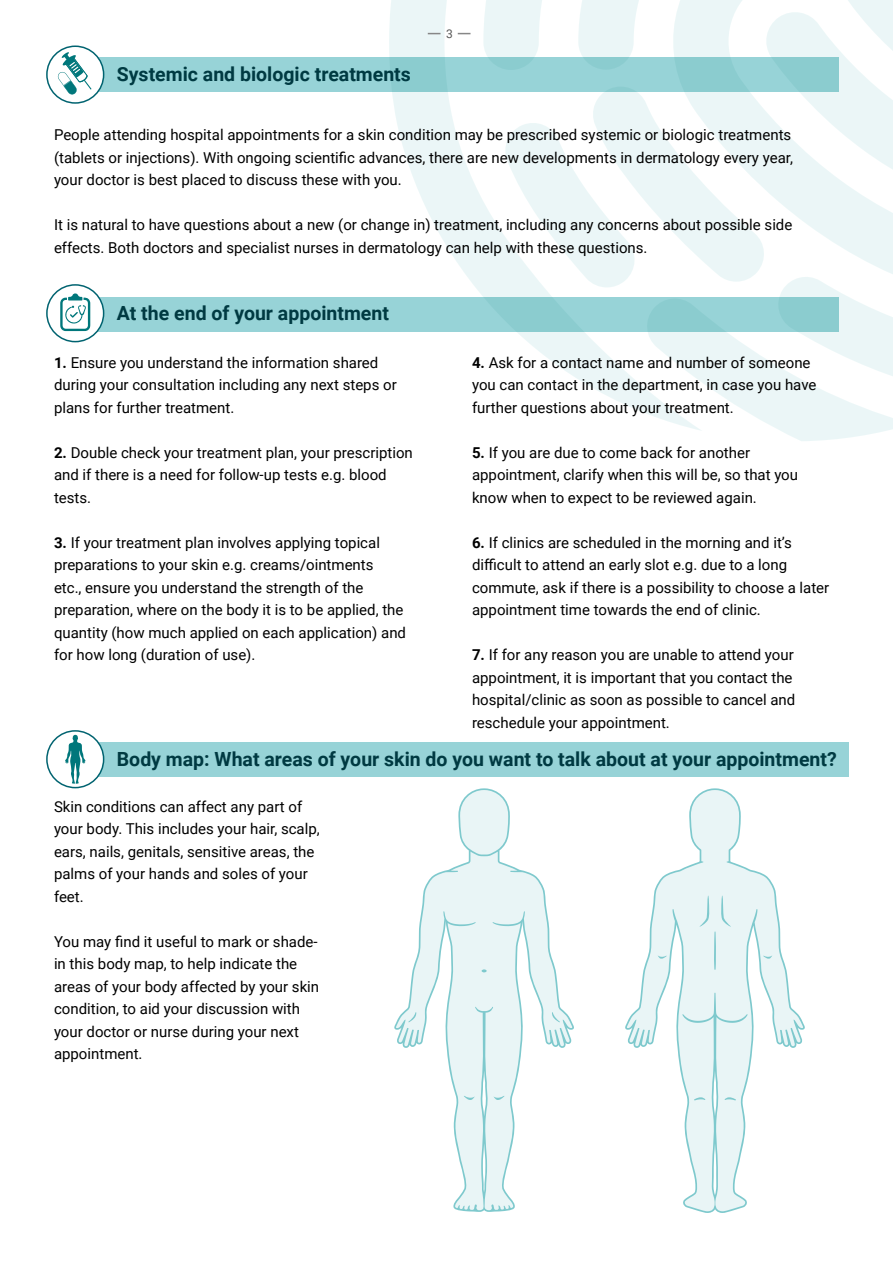
<style>
.page{position:relative;width:893px;height:1263px;background:#fff}
.page>*{position:absolute;margin:0;border:0;box-sizing:border-box;transform-origin:0 0}
.t1{font:700 19.5px "Roboto";color:#00464f}
.t2{font:15px/22.5px "Roboto";color:#000}
.t3{font:12px "Roboto";color:#575756}
.s1{font-weight:700}
</style>
<div class="page">
<svg style="left:389px;top:0;width:94px;height:298px;fill:#ebf6f7"></svg>
<svg style="left:483px;top:0;width:410px;height:441px"></svg>
<div style="left:75px;top:58px;width:764px;height:34px;background:#97d3d7"></div>
<div style="left:64px;top:742px;width:785px;height:34px;background:#97d3d7"></div>
<div style="left:64px;top:298px;width:775px;height:34px;background:#97d3d7"></div>
<svg style="left:394px;top:788px;width:180px;height:424px"></svg>
<svg style="left:464px;top:1096px;width:11px;height:4px"></svg>
<svg style="left:408px;top:1012px;width:9px;height:10px"></svg>
<svg style="left:494px;top:1096px;width:11px;height:4px"></svg>
<svg style="left:551px;top:1012px;width:9px;height:10px"></svg>
<svg style="left:482px;top:969px;width:5px;height:3px"></svg>
<svg style="left:625px;top:788px;width:180px;height:425px"></svg>
<svg style="left:699px;top:895px;width:32px;height:75px;background:#e1f1f2"></svg>
<svg style="left:724px;top:1097px;width:12px;height:3px"></svg>
<svg style="left:694px;top:1097px;width:11px;height:3px"></svg>
<svg style="left:658px;top:955px;width:9px;height:4px"></svg>
<svg style="left:763px;top:955px;width:9px;height:4px"></svg>
<svg style="left:428px;top:33px;width:13px;height:1px"></svg>
<svg style="left:458px;top:33px;width:12px;height:1px"></svg>
<div style="left:47px;top:46px;width:57px;height:57px;background:#fff;border-radius:50%"></div>
<div style="left:46px;top:45px;width:58px;height:59px;border:2px solid #006370;border-radius:50%"></div>
<div style="left:47px;top:285px;width:57px;height:57px;background:#fff;border-radius:50%"></div>
<div style="left:46px;top:284px;width:58px;height:58px;border:2px solid #006370;border-radius:50%"></div>
<div style="left:47px;top:731px;width:57px;height:57px;background:#fff;border-radius:50%"></div>
<div style="left:46px;top:730px;width:58px;height:58px;border:2px solid #006370;border-radius:50%"></div>
<svg style="left:60px;top:293px;width:30px;height:38px"></svg>
<svg style="left:65px;top:734px;width:21px;height:50px"></svg>
<svg style="left:57px;top:52px;width:35px;height:43px"></svg>
<h1 class="t1" style="left:117px;top:61px;width:296px">Systemic and biologic treatments</h1>
<p class="t3" style="left:446px;top:25px;width:8px">3</p>
<p class="t2" style="left:54px;top:123px;width:740px;text-align:justify">People attending hospital appointments for a skin condition may be prescribed systemic or biologic treatments (tablets or injections). With ongoing scientific advances, there are new developments in dermatology every year, your doctor is best placed to discuss these with you.</p>
<p class="t2" style="left:54px;top:213px;width:740px">It is natural to have questions about a new (or change in) treatment, including any concerns about possible side effects. Both doctors and specialist nurses in dermatology can help with these questions.</p>
<h1 class="t1" style="left:117px;top:300px;width:274px">At the end of your appointment</h1>
<p class="t2" style="left:54px;top:351px;width:344px"><span class="s1">1.</span> Ensure you understand the information shared during your consultation including any next steps or plans for further treatment.</p>
<p class="t2" style="left:54px;top:441px;width:360px"><span class="s1">2.</span> Double check your treatment plan, your prescription and if there is a need for follow-up tests e.g. blood tests.</p>
<p class="t2" style="left:54px;top:531px;width:354px"><span class="s1">3.</span> If your treatment plan involves applying topical preparations to your skin e.g. creams/ointments<br>etc., ensure you understand the strength of the preparation, where on the body it is to be applied, the quantity (how much applied on each application) and for how long (duration of use).</p>
<p class="t2" style="left:472px;top:351px;width:346px"><span class="s1">4.</span> Ask for a contact name and number of someone you can contact in the department, in case you have further questions about your treatment.</p>
<p class="t2" style="left:472px;top:441px;width:328px"><span class="s1">5.</span> If you are due to come back for another appointment, clarify when this will be, so that you know when to expect to be reviewed again.</p>
<p class="t2" style="left:472px;top:531px;width:359px"><span class="s1">6.</span> If clinics are scheduled in the morning and it’s difficult to attend an early slot e.g. due to a long commute, ask if there is a possibility to choose a later appointment time towards the end of clinic.</p>
<p class="t2" style="left:472px;top:643px;width:325px"><span class="s1">7.</span> If for any reason you are unable to attend your appointment, it is important that you contact the hospital/clinic as soon as possible to cancel and reschedule your appointment.</p>
<h1 class="t1" style="left:117px;top:745px;width:721px">Body map: What areas of your skin do you want to talk about at your appointment?</h1>
<p class="t2" style="left:54px;top:794px;width:267px">Skin conditions can affect any part of your body. This includes your hair, scalp, ears, nails, genitals, sensitive areas, the palms of your hands and soles of your feet.</p>
<p class="t2" style="left:54px;top:929px;width:267px">You may find it useful to mark or shade&shy;in this body map, to help indicate the areas of your body affected by your skin condition, to aid your discussion with your doctor or nurse during your next appointment.</p>
</div>
